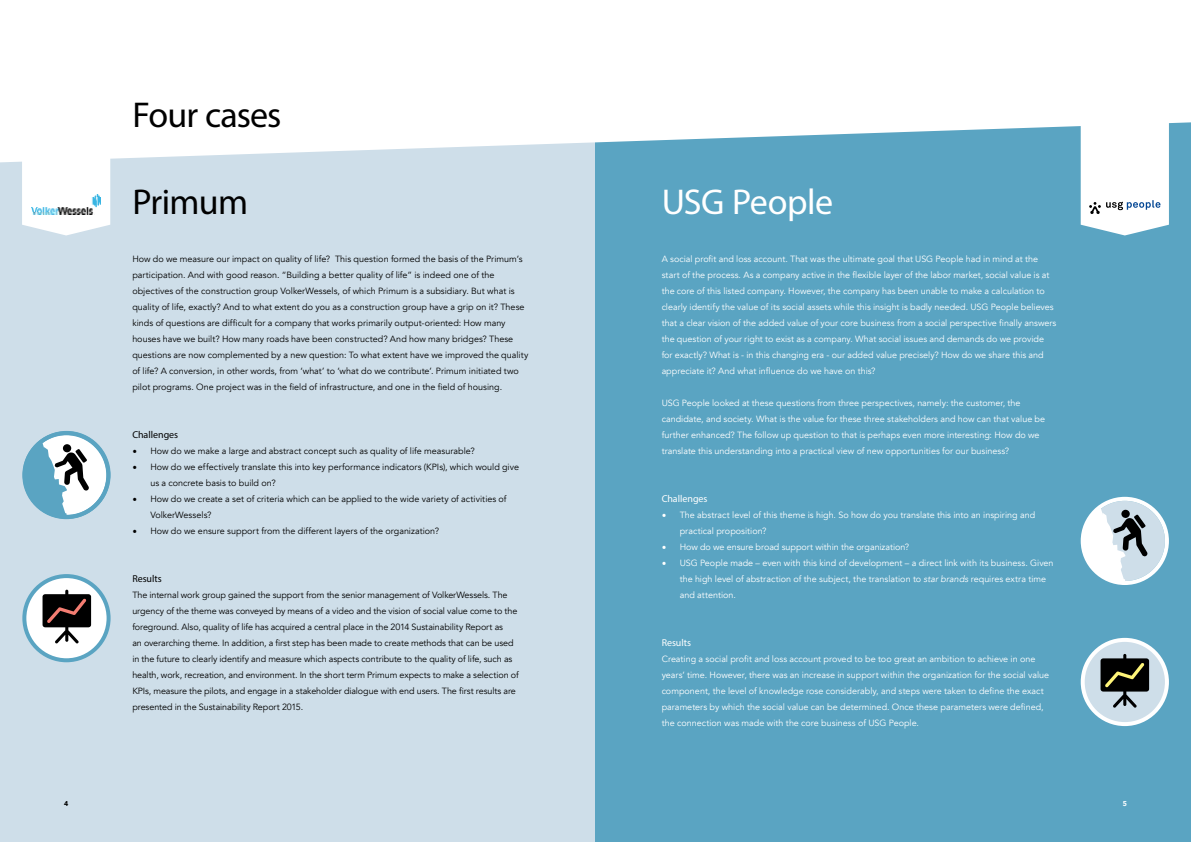
<style>
.page{position:relative;width:1191px;height:842px;background:#fff}
.page>*{position:absolute;margin:0;border:0;box-sizing:border-box;transform-origin:0 0}
.t1{font:36px "Myriad Pro";letter-spacing:-.025em;color:#000}
.t2{font:36px "Myriad Pro";letter-spacing:-.015em;color:#fff}
.t3{font:10px "Myriad Pro";color:#000}
.t4{font:10px "Myriad Pro";color:#fff}
.t5{font:9px/16px "Avenir";color:#000}
.t6{font:9px/16px "Avenir";color:#fff}
.t7{font:900 7px "Avenir";color:#000}
.t8{font:900 7px "Avenir";color:#fff}
.s1{font-family:"Minion Pro";font-size:12px}
.s2{font-style:italic}
</style>
<div class="page">
<div style="left:0;top:136px;width:595px;height:706px;background:#cedee9"></div>
<div style="left:595px;top:0;width:596px;height:842px;background:#5aa4c2"></div>
<svg style="left:0;top:0;width:1191px;height:162px;fill:#fff"></svg>
<svg style="left:24px;top:576px;width:85px;height:84px;background:#e8f1f5"></svg>
<div style="left:22px;top:574px;width:89px;height:88px;border:4px solid #5aa4c2;border-radius:50%"></div>
<svg style="left:43px;top:590px;width:48px;height:53px;background:#615a59"></svg>
<svg style="left:1082px;top:640px;width:85px;height:84px;background:#d4e1eb"></svg>
<div style="left:1080px;top:638px;width:89px;height:88px;border:4px solid #fff;border-radius:50%"></div>
<svg style="left:1100px;top:654px;width:49px;height:54px;background:#565b57"></svg>
<svg style="left:24px;top:433px;width:84px;height:84px"></svg>
<svg style="left:25px;top:442px;width:64px;height:74px;background:#94b5c2"></svg>
<div style="left:23px;top:431px;width:88px;height:88px;border:4px solid #5aa4c2;border-radius:50%"></div>
<div style="left:1082px;top:499px;width:85px;height:84px;background:#cedee9;border-radius:50%"></div>
<svg style="left:1085px;top:507px;width:62px;height:75px"></svg>
<div style="left:1080px;top:497px;width:89px;height:88px;border:4px solid #fff;border-radius:50%"></div>
<svg style="left:1080px;top:113px;width:89px;height:122px;background:#f2f6f8"></svg>
<svg style="left:22px;top:148px;width:88px;height:87px;background:#fafbfc"></svg>
<img style="left:32px;top:194px;width:68px;height:20px">
<h1 class="t1" style="left:132px;top:93px;width:151px">Four cases</h1>
<h1 class="t1" style="left:132px;top:180px;width:117px">Primum</h1>
<p class="t5" style="left:132px;top:251px;width:397px">How do we measure our impact on quality of life? This question formed the basis of the Primum’s participation. And with good reason. “Building a better quality of life” is indeed one of the objectives of the construction group VolkerWessels, of which Primum is a subsidiary. But what is quality of life, exactly? And to what extent do you as a construction group have a grip on it? These kinds of questions are difficult for a company that works primarily output-oriented: How many houses have we built? How many roads have been constructed? And how many bridges? These questions are now complemented by a new question: To what extent have we improved the quality of life? A conversion, in other words, from ‘what’ to ‘what do we contribute’. Primum initiated two pilot programs. One project was in the field of infrastructure, and one in the field of housing.</p>
<p class="t3" style="left:132px;top:428px;width:47px">Challenges</p>
<p class="t5" style="left:132px;top:443px;width:344px"><span class="s1">•</span> How do we make a large and abstract concept such as quality of life measurable?</p>
<p class="t5" style="left:150px;top:459px;width:370px;text-indent:-18px"><span class="s1">•</span> How do we effectively translate this into key performance indicators (KPIs), which would give us a concrete basis to build on?</p>
<p class="t5" style="left:150px;top:491px;width:358px;text-indent:-18px"><span class="s1">•</span> How do we create a set of criteria which can be applied to the wide variety of activities of<br>VolkerWessels?</p>
<p class="t5" style="left:132px;top:523px;width:308px"><span class="s1">•</span> How do we ensure support from the different layers of the organization?</p>
<p class="t3" style="left:132px;top:572px;width:31px">Results</p>
<p class="t5" style="left:132px;top:587px;width:388px">The internal work group gained the support from the senior management of VolkerWessels. The urgency of the theme was conveyed by means of a video and the vision of social value come to the foreground. Also, quality of life has acquired a central place in the 2014 Sustainability Report as<br>an overarching theme. In addition, a first step has been made to create methods that can be used in the future to clearly identify and measure which aspects contribute to the quality of life, such as health, work, recreation, and environment. In the short term Primum expects to make a selection of KPIs, measure the pilots, and engage in a stakeholder dialogue with end users. The first results are presented in the Sustainability Report 2015.</p>
<h1 class="t2" style="left:661px;top:180px;width:173px">USG People</h1>
<p class="t6" style="left:661px;top:251px;width:396px">A social profit and loss account. That was the ultimate goal that USG People had in mind at the start of the process. As a company active in the flexible layer of the labor market, social value is at the core of this listed company. However, the company has been unable to make a calculation to clearly identify the value of its social assets while this insight is badly needed. USG People believes that a clear vision of the added value of your core business from a social perspective finally answers the question of your right to exist as a company. What social issues and demands do we provide for exactly? What is - in this changing era - our added value precisely? How do we share this and appreciate it? And what influence do we have on this?</p>
<p class="t6" style="left:661px;top:395px;width:385px">USG People looked at these questions from three perspectives, namely: the customer, the candidate, and society. What is the value for these three stakeholders and how can that value be further enhanced? The follow up question to that is perhaps even more interesting: How do we translate this understanding into a practical view of new opportunities for our business?</p>
<p class="t4" style="left:661px;top:492px;width:47px">Challenges</p>
<p class="t6" style="left:679px;top:507px;width:357px;text-indent:-18px"><span class="s1">•</span> The abstract level of this theme is high. So how do you translate this into an inspiring and practical proposition?</p>
<p class="t6" style="left:661px;top:539px;width:249px"><span class="s1">•</span> How do we ensure broad support within the organization?</p>
<p class="t6" style="left:679px;top:555px;width:375px;text-indent:-18px"><span class="s1">•</span> USG People made – even with this kind of development – a direct link with its business. Given the high level of abstraction of the subject, the translation to <span class="s2">star brands</span> requires extra time and attention.</p>
<p class="t4" style="left:661px;top:636px;width:31px">Results</p>
<p class="t6" style="left:661px;top:651px;width:389px">Creating a social profit and loss account proved to be too great an ambition to achieve in one years’ time. However, there was an increase in support within the organization for the social value component, the level of knowledge rose considerably, and steps were taken to define the exact parameters by which the social value can be determined. Once these parameters were defined, the connection was made with the core business of USG People.</p>
<p class="t7" style="left:64px;top:797px;width:6px">4</p>
<p class="t8" style="left:1122px;top:797px;width:6px">5</p>
</div>
